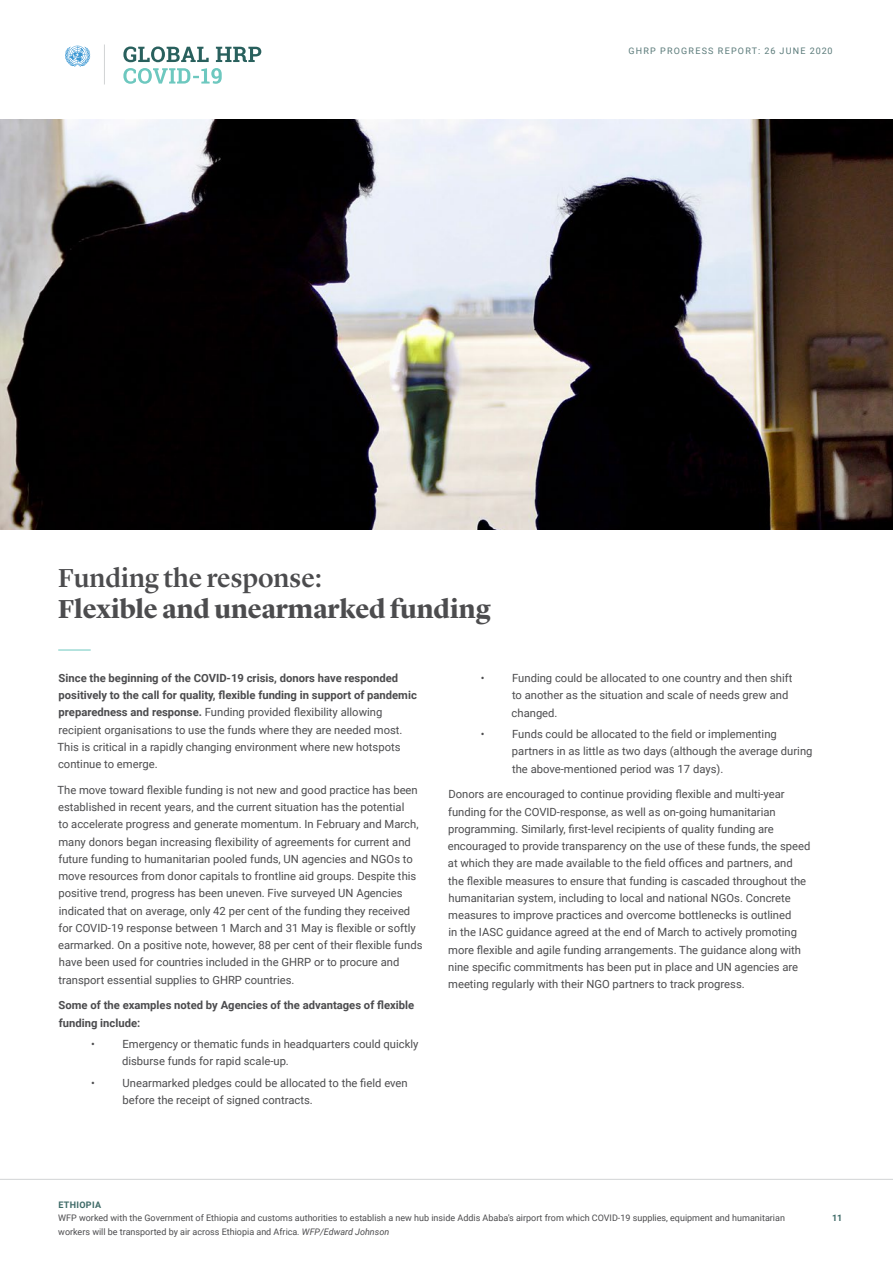
<style>
.page{position:relative;width:893px;height:1263px;background:#fff}
.page>*{position:absolute;margin:0;border:0;box-sizing:border-box;transform-origin:0 0}
.t1{font:700 27px "Lyon Display";color:#4c4c4e}
.t2{font:500 27px "Lyon Display";color:#4c4c4e}
.t3{font:11.25px/17.2px "Roboto";color:#4c4c4e}
.t4{font:700 11.25px/17.2px "Roboto";color:#4c4c4e}
.t5{font:9px/13.5px "Roboto";color:#4c4c4e}
.t6{font:9px "Roboto";letter-spacing:.135em;color:#5a7a79}
.t7{font:700 9px "Roboto";letter-spacing:.035em;color:#3e6a67}
.s1{font-weight:700}
.s2{font-style:italic}
</style>
<div class="page">
<svg style="left:123px;top:68px;width:99px;height:16px"></svg>
<svg style="left:123px;top:47px;width:138px;height:15px"></svg>
<hr style="left:104px;top:45px;width:1px;height:40px;background:#d1d3d4">
<svg style="left:65px;top:46px;width:25px;height:21px"></svg>
<img style="left:0;top:120px;width:893px;height:409px">
<hr style="left:58px;top:650px;width:33px;height:1px;background:#6dc8bf">
<hr style="left:0;top:1179px;width:893px;height:1px;background:#d1d3d4">
<p class="t6" style="left:628px;top:44px;width:206px">GHRP PROGRESS REPORT: 26 JUNE 2020</p>
<h1 class="t2" style="left:58px;top:558px;width:265px">Funding the response:</h1>
<h1 class="t1" style="left:58px;top:589px;width:434px">Flexible and unearmarked funding</h1>
<p class="t3" style="left:57px;top:669px;width:361px"><span class="s1">Since the beginning of the COVID-19 crisis, donors have responded positively to the call for quality, flexible funding in support of pandemic preparedness and response.</span> Funding provided flexibility allowing recipient organisations to use the funds where they are needed most.<br>This is critical in a rapidly changing environment where new hotspots continue to emerge.</p>
<p class="t3" style="left:57px;top:781px;width:367px">The move toward flexible funding is not new and good practice has been established in recent years, and the current situation has the potential<br>to accelerate progress and generate momentum. In February and March, many donors began increasing flexibility of agreements for current and future funding to humanitarian pooled funds, UN agencies and NGOs to move resources from donor capitals to frontline aid groups. Despite this positive trend, progress has been uneven. Five surveyed UN Agencies indicated that on average, only 42 per cent of the funding they received for COVID-19 response between 1 March and 31 May is flexible or softly earmarked. On a positive note, however, 88 per cent of their flexible funds have been used for countries included in the GHRP or to procure and transport essential supplies to GHRP countries.</p>
<p class="t4" style="left:59px;top:996px;width:357px">Some of the examples noted by Agencies of the advantages of flexible funding include:</p>
<p class="t3" style="left:91px;top:1035px;width:5px">•</p>
<p class="t3" style="left:122px;top:1035px;width:298px">Emergency or thematic funds in headquarters could quickly disburse funds for rapid scale-up.</p>
<p class="t3" style="left:91px;top:1074px;width:5px">•</p>
<p class="t3" style="left:123px;top:1074px;width:287px">Unearmarked pledges could be allocated to the field even before the receipt of signed contracts.</p>
<p class="t3" style="left:481px;top:669px;width:5px">•</p>
<p class="t3" style="left:512px;top:669px;width:282px">Funding could be allocated to one country and then shift to another as the situation and scale of needs grew and changed.</p>
<p class="t3" style="left:481px;top:725px;width:5px">•</p>
<p class="t3" style="left:512px;top:725px;width:302px">Funds could be allocated to the field or implementing partners in as little as two days (although the average during the above-mentioned period was 17 days).</p>
<p class="t3" style="left:448px;top:785px;width:364px">Donors are encouraged to continue providing flexible and multi-year funding for the COVID-response, as well as on-going humanitarian programming. Similarly, first-level recipients of quality funding are encouraged to provide transparency on the use of these funds, the speed at which they are made available to the field offices and partners, and the flexible measures to ensure that funding is cascaded throughout the humanitarian system, including to local and national NGOs. Concrete measures to improve practices and overcome bottlenecks is outlined<br>in the IASC guidance agreed at the end of March to actively promoting more flexible and agile funding arrangements. The guidance along with nine specific commitments has been put in place and UN agencies are meeting regularly with their NGO partners to track progress.</p>
<p class="t7" style="left:58px;top:1198px;width:44px">ETHIOPIA</p>
<p class="t5" style="left:58px;top:1211px;width:728px">WFP worked with the Government of Ethiopia and customs authorities to establish a new hub inside Addis Ababa's airport from which COVID-19 supplies, equipment and humanitarian workers will be transported by air across Ethiopia and Africa<span class="s2">. WFP/Edward Johnson</span></p>
<p class="t7" style="left:832px;top:1212px;width:12px">11</p>
</div>
